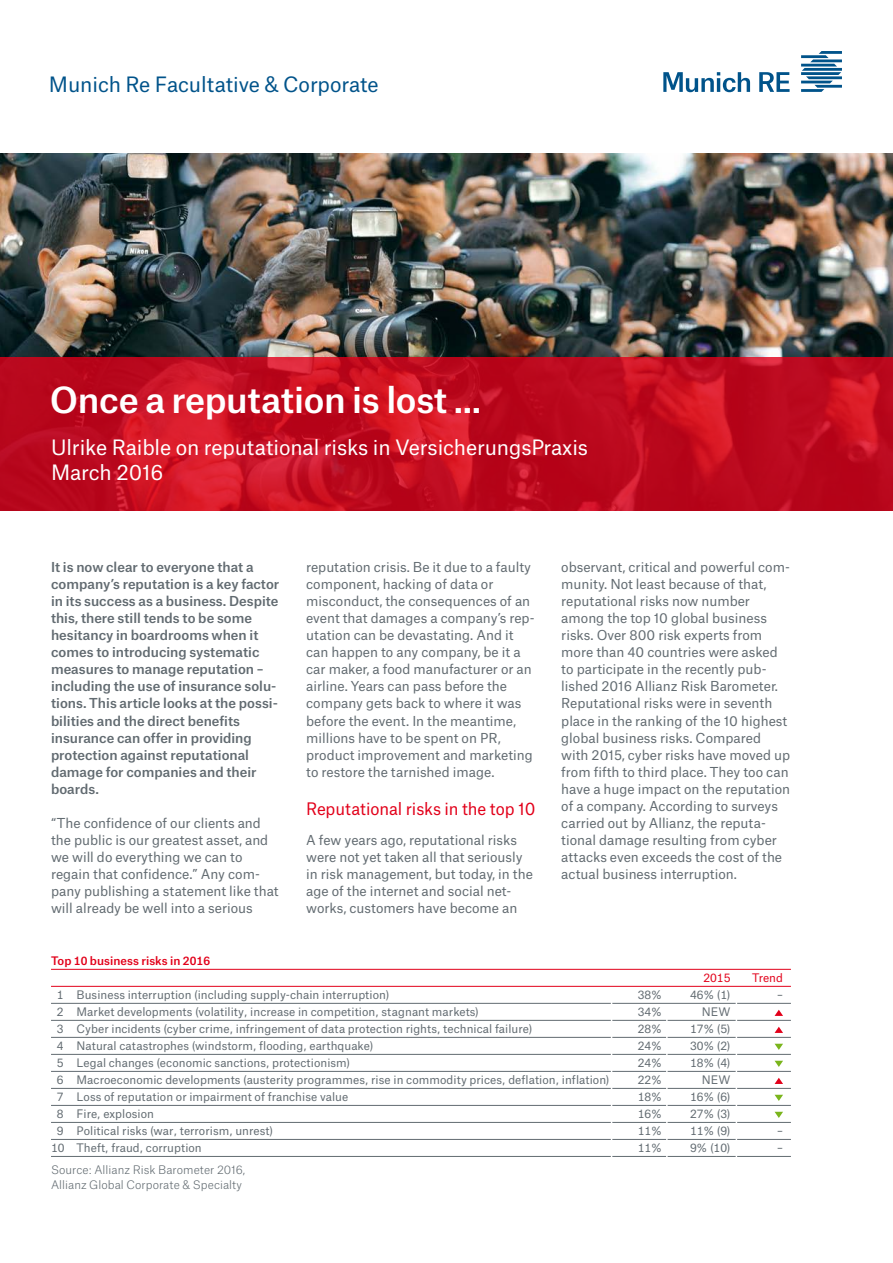
<style>
.page{position:relative;width:893px;height:1263px;background:#fff}
.page>*{position:absolute;margin:0;border:0;box-sizing:border-box;transform-origin:0 0}
.t1{font:500 34.5px "Munich Re";letter-spacing:-.01em;color:#fff}
.t2{font:20.25px/25.5px "Munich Re";letter-spacing:-.005em;color:#fff}
.t3{font:20.25px "Munich Re";letter-spacing:-.005em;color:#00538a}
.t4{font:16.5px "Munich Re";letter-spacing:-.005em;color:#e2001a}
.t5{font:13.2px/17px "Munich Re";color:#626b71}
.t6{font:500 13.2px/17px "Munich Re";color:#626b71}
.t7{font:11.25px "Munich Re";letter-spacing:.005em;color:#626b71}
.t8{font:300 11.25px/14.9px "Munich Re";letter-spacing:.005em;color:#626b71}
.t9{font:500 11.25px "Munich Re";letter-spacing:.005em;color:#e2001a}
.t10{font:11.25px "Munich Re";letter-spacing:.005em;color:#e2001a}
</style>
<div class="page">
<img style="left:0;top:153px;width:893px;height:204px">
<svg style="left:663px;top:51px;width:179px;height:41px"></svg>
<svg style="left:0;top:357px;width:893px;height:153px;background:#c20d20"></svg>
<hr style="left:51px;top:969px;width:740px;height:1px;background:#e2001a">
<hr style="left:51px;top:986px;width:740px;height:1px;background:#e2001a">
<hr style="left:51px;top:1003px;width:740px;height:1px;background:#626b71">
<hr style="left:51px;top:1020px;width:740px;height:1px;background:#626b71">
<hr style="left:51px;top:1037px;width:740px;height:1px;background:#626b71">
<hr style="left:51px;top:1054px;width:740px;height:1px;background:#626b71">
<hr style="left:51px;top:1071px;width:740px;height:1px;background:#626b71">
<hr style="left:51px;top:1088px;width:740px;height:1px;background:#626b71">
<hr style="left:51px;top:1105px;width:740px;height:1px;background:#626b71">
<hr style="left:51px;top:1122px;width:740px;height:1px;background:#626b71">
<hr style="left:51px;top:1139px;width:740px;height:1px;background:#626b71">
<hr style="left:51px;top:1156px;width:740px;height:1px;background:#626b71">
<svg style="left:775px;top:1010px;width:8px;height:6px"></svg>
<svg style="left:775px;top:1027px;width:8px;height:6px"></svg>
<svg style="left:775px;top:1044px;width:8px;height:6px"></svg>
<svg style="left:775px;top:1061px;width:8px;height:6px"></svg>
<svg style="left:775px;top:1078px;width:8px;height:6px"></svg>
<svg style="left:775px;top:1095px;width:8px;height:6px"></svg>
<svg style="left:775px;top:1112px;width:8px;height:6px"></svg>
<hr style="left:666px;top:1014px;width:2px;height:178px;background:#fff">
<hr style="left:736px;top:1001px;width:1px;height:191px;background:#fff">
<hr style="left:611px;top:1001px;width:1px;height:191px;background:#fff">
<h2 class="t3" style="left:49px;top:68px;width:331px">Munich Re Facultative &amp; Corporate</h2>
<h1 class="t1" style="left:50px;top:372px;width:433px">Once a reputation is lost ...</h1>
<h2 class="t2" style="left:51px;top:432px;width:539px">Ulrike Raible on reputational risks in VersicherungsPraxis<br>March 2016</h2>
<p class="t6" style="left:51px;top:557px;width:230px">It is now clear to everyone that a company’s reputation is a key factor in its success as a business. Despite this, there still tends to be some hesitancy in boardrooms when it comes to introducing systematic measures to manage reputation – including the use of insurance solu&shy;tions. This article looks at the possi&shy;bilities and the direct benefits insurance can offer in providing protection against reputational damage for companies and their boards.</p>
<p class="t5" style="left:51px;top:813px;width:229px">“The confidence of our clients and the public is our greatest asset, and we will do everything we can to regain that confidence.” Any com&shy;pany publishing a statement like that will already be well into a serious</p>
<p class="t9" style="left:51px;top:951px;width:161px">Top 10 business risks in 2016</p>
<p class="t5" style="left:306px;top:557px;width:230px">reputation crisis. Be it due to a faulty component, hacking of data or misconduct, the consequences of an event that damages a company’s rep&shy;utation can be devastating. And it can happen to any company, be it a car maker, a food manufacturer or an airline. Years can pass before the company gets back to where it was before the event. In the meantime, millions have to be spent on PR, product improvement and marketing to restore the tarnished image.</p>
<p class="t4" style="left:306px;top:795px;width:231px">Reputational risks in the top 10</p>
<p class="t5" style="left:306px;top:830px;width:228px">A few years ago, reputational risks were not yet taken all that seriously in risk management, but today, in the age of the internet and social net&shy;works, customers have become an</p>
<p class="t5" style="left:561px;top:557px;width:230px">observant, critical and powerful com&shy;munity. Not least because of that, reputational risks now number among the top 10 global business risks. Over 800 risk experts from more than 40 countries were asked to participate in the recently pub&shy;lished 2016 Allianz Risk Barometer.<br>Reputational risks were in seventh place in the ranking of the 10 highest global business risks. Compared with 2015, cyber risks have moved up from fifth to third place. They too can have a huge impact on the reputation of a company. According to surveys carried out by Allianz, the reputa&shy;tional damage resulting from cyber attacks even exceeds the cost of the actual business interruption.</p>
<p class="t10" style="left:703px;top:968px;width:29px">2015</p>
<p class="t10" style="left:752px;top:968px;width:32px">Trend</p>
<p class="t7" style="left:57px;top:985px;width:334px">1 Business interruption (including supply-chain interruption)</p>
<p class="t7" style="left:638px;top:985px;width:25px">38%</p>
<p class="t7" style="left:690px;top:985px;width:42px">46% (1)</p>
<p class="t7" style="left:777px;top:985px;width:7px">–</p>
<p class="t7" style="left:57px;top:1002px;width:424px">2 Market developments (volatility, increase in competition, stagnant markets)</p>
<p class="t7" style="left:638px;top:1002px;width:25px">34%</p>
<p class="t7" style="left:702px;top:1002px;width:30px">NEW</p>
<p class="t7" style="left:57px;top:1019px;width:477px">3 Cyber incidents (cyber crime, infringement of data protection rights, technical failure)</p>
<p class="t7" style="left:638px;top:1019px;width:25px">28%</p>
<p class="t7" style="left:690px;top:1019px;width:42px">17% (5)</p>
<p class="t7" style="left:57px;top:1036px;width:318px">4 Natural catastrophes (windstorm, flooding, earthquake)</p>
<p class="t7" style="left:638px;top:1036px;width:25px">24%</p>
<p class="t7" style="left:690px;top:1036px;width:42px">30% (2)</p>
<p class="t7" style="left:57px;top:1053px;width:295px">5 Legal changes (economic sanctions, protectionism)</p>
<p class="t7" style="left:638px;top:1053px;width:25px">24%</p>
<p class="t7" style="left:690px;top:1053px;width:42px">18% (4)</p>
<p class="t7" style="left:57px;top:1070px;width:554px">6 Macroeconomic developments (austerity programmes, rise in commodity prices, deflation, inflation)</p>
<p class="t7" style="left:638px;top:1070px;width:25px">22%</p>
<p class="t7" style="left:702px;top:1070px;width:30px">NEW</p>
<p class="t7" style="left:57px;top:1087px;width:293px">7 Loss of reputation or impairment of franchise value</p>
<p class="t7" style="left:638px;top:1087px;width:25px">18%</p>
<p class="t7" style="left:690px;top:1087px;width:42px">16% (6)</p>
<p class="t7" style="left:57px;top:1104px;width:99px">8 Fire, explosion</p>
<p class="t7" style="left:638px;top:1104px;width:25px">16%</p>
<p class="t7" style="left:690px;top:1104px;width:42px">27% (3)</p>
<p class="t7" style="left:57px;top:1122px;width:218px">9 Political risks (war, terrorism, unrest)</p>
<p class="t7" style="left:638px;top:1122px;width:25px">11%</p>
<p class="t7" style="left:690px;top:1122px;width:42px">11% (9)</p>
<p class="t7" style="left:777px;top:1122px;width:7px">–</p>
<p class="t7" style="left:51px;top:1139px;width:152px">10 Theft, fraud, corruption</p>
<p class="t7" style="left:638px;top:1139px;width:25px">11%</p>
<p class="t7" style="left:690px;top:1139px;width:42px">9% (10)</p>
<p class="t7" style="left:777px;top:1139px;width:7px">–</p>
<p class="t8" style="left:51px;top:1161px;width:196px">Source: Allianz Risk Barometer 2016,<br>Allianz Global Corporate &amp; Specialty</p>
</div>
